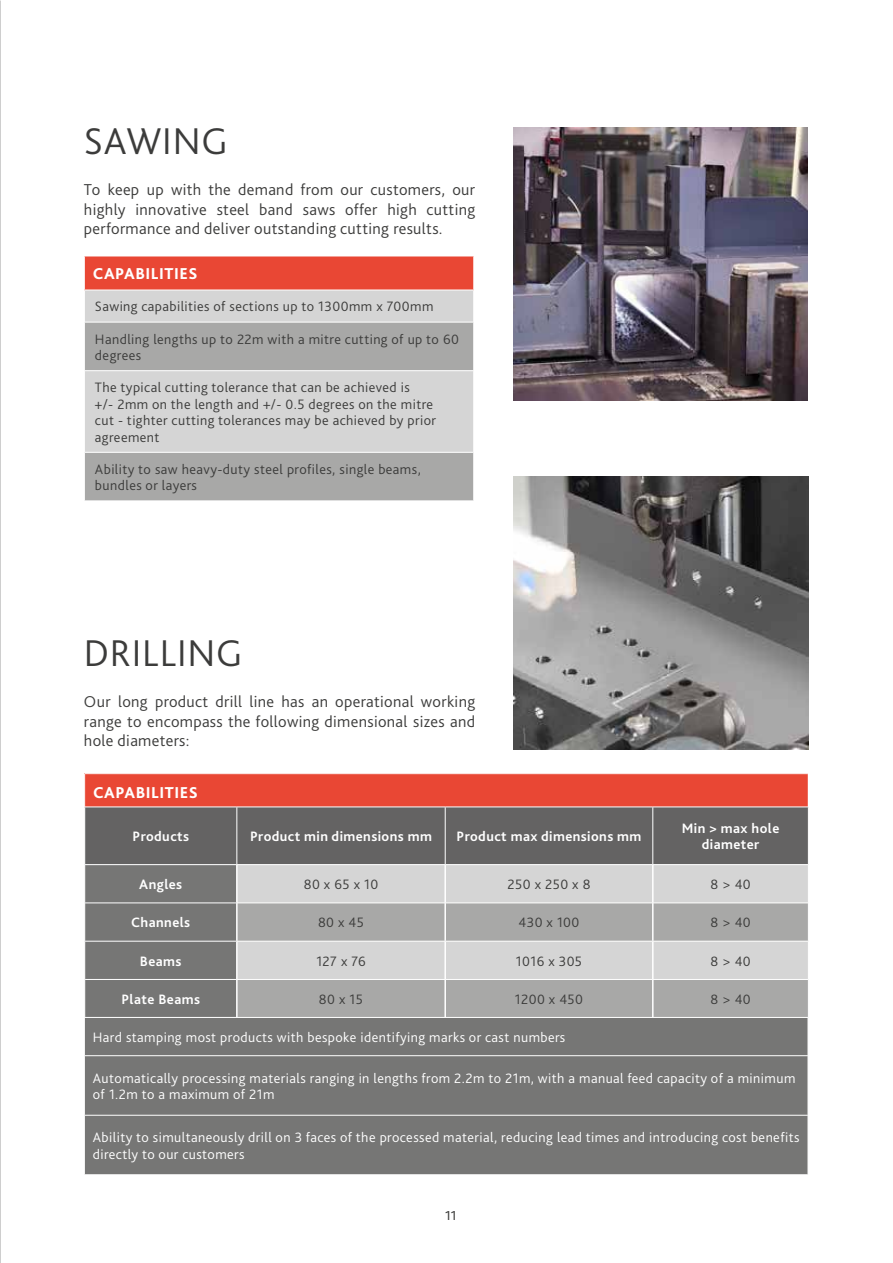
<style>
.page{position:relative;width:893px;height:1263px;background:#fff}
.page>*{position:absolute;margin:0;border:0;box-sizing:border-box;transform-origin:0 0}
.t1{font:300 39px "Kl Bliss";letter-spacing:.02em;color:#3c3c3b}
.t2{font:300 16.5px/19.8px "Kl Bliss";letter-spacing:.02em;color:#3c3c3b;text-align:justify}
.t3{font:800 16.5px "Kl Bliss";letter-spacing:.035em;color:#fff}
.t4{font:300 14.25px/16.5px "Kl Bliss";letter-spacing:.03em;color:#3c3c3b}
.t5{font:300 14.25px/16.5px "Kl Bliss";letter-spacing:.03em;color:#fff}
.t6{font:700 14.25px/16.5px "Kl Bliss";letter-spacing:.03em;color:#fff;text-align:center}
.t7{font:13.5px "Kl Bliss";color:#3c3c3b}
</style>
<div class="page">
<div style="left:84px;top:256px;width:390px;height:34px;background:#e94734"></div>
<div style="left:85px;top:291px;width:388px;height:31px;background:#d5d5d5"></div>
<svg style="left:85px;top:323px;width:388px;height:177px;background:#bcbcbc"></svg>
<hr style="left:84px;top:256px;width:390px;height:1px;background:#fff">
<hr style="left:84px;top:256px;width:1px;height:34px;background:#fff">
<hr style="left:473px;top:256px;width:1px;height:34px;background:#fff">
<hr style="left:84px;top:370px;width:390px;height:1px;background:#fff">
<hr style="left:85px;top:452px;width:388px;height:1px;background:#fff">
<img style="left:513px;top:476px;width:296px;height:274px">
<img style="left:513px;top:127px;width:295px;height:273px">
<div style="left:85px;top:774px;width:723px;height:34px;background:#e94734"></div>
<svg style="left:85px;top:807px;width:723px;height:210px;background:#6b6b6b"></svg>
<div style="left:238px;top:865px;width:570px;height:38px;background:#d5d5d5"></div>
<svg style="left:238px;top:904px;width:570px;height:113px;background:#b7b7b6"></svg>
<hr style="left:236px;top:807px;width:1px;height:57px;background:#fff">
<hr style="left:445px;top:807px;width:1px;height:57px;background:#fff">
<hr style="left:652px;top:807px;width:1px;height:57px;background:#fff">
<hr style="left:84px;top:864px;width:153px;height:1px;background:#fff">
<hr style="left:237px;top:864px;width:208px;height:1px;background:#fff">
<hr style="left:445px;top:864px;width:208px;height:1px;background:#fff">
<hr style="left:653px;top:864px;width:156px;height:1px;background:#fff">
<hr style="left:84px;top:941px;width:153px;height:1px;background:#fff">
<hr style="left:237px;top:941px;width:208px;height:1px;background:#fff">
<hr style="left:445px;top:941px;width:208px;height:1px;background:#fff">
<hr style="left:653px;top:941px;width:156px;height:1px;background:#fff">
<hr style="left:236px;top:865px;width:2px;height:38px;background:#fff">
<hr style="left:444px;top:865px;width:2px;height:38px;background:#fff">
<hr style="left:652px;top:865px;width:2px;height:38px;background:#fff">
<hr style="left:236px;top:903px;width:2px;height:38px;background:#fff">
<hr style="left:444px;top:903px;width:2px;height:38px;background:#fff">
<hr style="left:652px;top:903px;width:2px;height:38px;background:#fff">
<hr style="left:236px;top:941px;width:2px;height:38px;background:#fff">
<hr style="left:444px;top:941px;width:2px;height:38px;background:#fff">
<hr style="left:652px;top:941px;width:2px;height:38px;background:#fff">
<hr style="left:236px;top:980px;width:2px;height:37px;background:#fff">
<hr style="left:444px;top:980px;width:2px;height:37px;background:#fff">
<hr style="left:652px;top:980px;width:2px;height:37px;background:#fff">
<hr style="left:85px;top:903px;width:152px;height:1px;background:#fff">
<hr style="left:237px;top:903px;width:208px;height:1px;background:#fff">
<hr style="left:445px;top:903px;width:208px;height:1px;background:#fff">
<hr style="left:653px;top:903px;width:155px;height:1px;background:#fff">
<hr style="left:85px;top:979px;width:152px;height:1px;background:#fff">
<hr style="left:237px;top:979px;width:208px;height:1px;background:#fff">
<hr style="left:445px;top:979px;width:208px;height:1px;background:#fff">
<hr style="left:653px;top:979px;width:155px;height:1px;background:#fff">
<hr style="left:84px;top:806px;width:153px;height:1px;background:#fff">
<hr style="left:237px;top:806px;width:208px;height:1px;background:#fff">
<hr style="left:445px;top:806px;width:208px;height:1px;background:#fff">
<hr style="left:653px;top:806px;width:156px;height:1px;background:#fff">
<div style="left:85px;top:1018px;width:723px;height:156px;background:#767675"></div>
<hr style="left:84px;top:1055px;width:724px;height:1px;background:#fff">
<hr style="left:84px;top:1115px;width:724px;height:1px;background:#fff">
<h1 class="t1" style="left:84px;top:116px;width:145px">SAWING</h1>
<p class="t2" style="left:84px;top:179px;width:393px">To keep up with the demand from our customers, our highly innovative steel band saws offer high cutting performance and deliver outstanding cutting results.</p>
<p class="t3" style="left:93px;top:264px;width:106px">CAPABILITIES</p>
<p class="t4" style="left:95px;top:298px;width:340px">Sawing capabilities of sections up to 1300mm x 700mm</p>
<p class="t4" style="left:95px;top:330px;width:365px">Handling lengths up to 22m with a mitre cutting of up to 60 degrees</p>
<p class="t4" style="left:95px;top:379px;width:343px">The typical cutting tolerance that can be achieved is<br>+/- 2mm on the length and +/- 0.5 degrees on the mitre cut - tighter cutting tolerances may be achieved by prior agreement</p>
<p class="t4" style="left:95px;top:460px;width:327px">Ability to saw heavy-duty steel profiles, single beams, bundles or layers</p>
<h1 class="t1" style="left:84px;top:628px;width:160px">DRILLING</h1>
<p class="t2" style="left:84px;top:691px;width:393px">Our long product drill line has an operational working range to encompass the following dimensional sizes and hole diameters:</p>
<p class="t3" style="left:93px;top:782px;width:106px">CAPABILITIES</p>
<p class="t6" style="left:132px;top:828px;width:58px">Products</p>
<p class="t6" style="left:250px;top:828px;width:183px">Product min dimensions mm</p>
<p class="t6" style="left:457px;top:828px;width:186px">Product max dimensions mm</p>
<p class="t6" style="left:682px;top:820px;width:99px">Min &gt; max hole diameter</p>
<p class="t6" style="left:139px;top:876px;width:45px">Angles</p>
<p class="t4" style="left:304px;top:876px;width:76px">80 x 65 x 10</p>
<p class="t4" style="left:507px;top:876px;width:84px">250 x 250 x 8</p>
<p class="t4" style="left:710px;top:876px;width:42px">8 &gt; 40</p>
<p class="t6" style="left:131px;top:914px;width:61px">Channels</p>
<p class="t4" style="left:318px;top:914px;width:48px">80 x 45</p>
<p class="t4" style="left:519px;top:914px;width:62px">430 x 100</p>
<p class="t4" style="left:710px;top:914px;width:42px">8 &gt; 40</p>
<p class="t6" style="left:140px;top:952px;width:43px">Beams</p>
<p class="t4" style="left:316px;top:952px;width:51px">127 x 76</p>
<p class="t4" style="left:516px;top:952px;width:68px">1016 x 305</p>
<p class="t4" style="left:710px;top:952px;width:42px">8 &gt; 40</p>
<p class="t6" style="left:121px;top:991px;width:80px">Plate Beams</p>
<p class="t4" style="left:319px;top:991px;width:46px">80 x 15</p>
<p class="t4" style="left:515px;top:991px;width:70px">1200 x 450</p>
<p class="t4" style="left:710px;top:991px;width:42px">8 &gt; 40</p>
<p class="t5" style="left:93px;top:1029px;width:474px">Hard stamping most products with bespoke identifying marks or cast numbers</p>
<p class="t5" style="left:93px;top:1069px;width:704px">Automatically processing materials ranging in lengths from 2.2m to 21m, with a manual feed capacity of a minimum of 1.2m to a maximum of 21m</p>
<p class="t5" style="left:93px;top:1129px;width:708px">Ability to simultaneously drill on 3 faces of the processed material, reducing lead times and introducing cost benefits directly to our customers</p>
<p class="t7" style="left:445px;top:1207px;width:13px">11</p>
</div>
